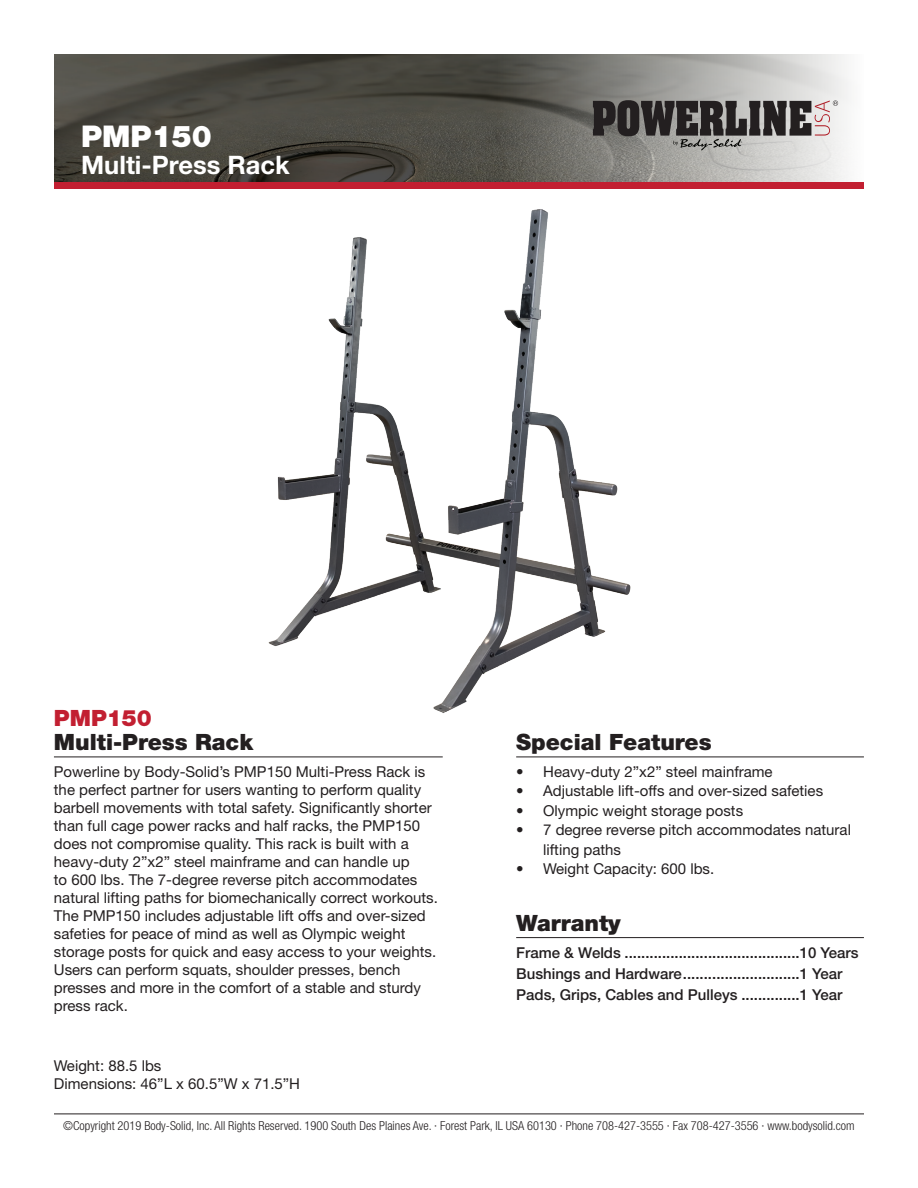
<style>
.page{position:relative;width:918px;height:1188px;background:#fff}
.page>*{position:absolute;margin:0;border:0;box-sizing:border-box;transform-origin:0 0}
.t1{font:900 30px "Helvetica Neue LT Std";color:#fff}
.t2{font:700 25.5px "Helvetica Neue LT Std";color:#fff}
.t3{font:900 22.5px "Helvetica Neue LT Std";color:#231f20}
.t4{font:900 22.5px "Helvetica Neue LT Std";color:#c21f31}
.t5{font:15px/18px "Helvetica Neue LT Std";color:#231f20}
.t6{font:500 15px/21px "Helvetica Neue LT Std";color:#231f20}
.t7{font:300 condensed 12.3px "Helvetica Neue LT Std";color:#231f20}
</style>
<div class="page">
<img style="left:54px;top:54px;width:444px;height:128px">
<svg style="left:498px;top:54px;width:351px;height:128px"></svg>
<div style="left:54px;top:182px;width:810px;height:7px;background:#c21f31"></div>
<svg style="left:593px;top:100px;width:245px;height:50px"></svg>
<hr style="left:54px;top:1114px;width:810px;height:1px;background:#231f20">
<hr style="left:54px;top:757px;width:389px;height:1px;background:#231f20">
<hr style="left:516px;top:757px;width:348px;height:1px;background:#231f20">
<hr style="left:516px;top:937px;width:348px;height:1px;background:#231f20">
<img style="left:268px;top:209px;width:363px;height:504px">
<h1 class="t1" style="left:81px;top:118px;width:132px">PMP150</h1>
<h2 class="t2" style="left:81px;top:149px;width:210px">Multi-Press Rack</h2>
<h3 class="t4" style="left:54px;top:705px;width:100px">PMP150</h3>
<h3 class="t3" style="left:54px;top:728px;width:201px">Multi-Press Rack</h3>
<h3 class="t3" style="left:516px;top:728px;width:197px">Special Features</h3>
<p class="t5" style="left:54px;top:762px;width:385px">Powerline by Body-Solid’s PMP150 Multi-Press Rack is the perfect partner for users wanting to perform quality barbell movements with total safety. Significantly shorter than full cage power racks and half racks, the PMP150 does not compromise quality. This rack is built with a heavy-duty 2”x2” steel mainframe and can handle up<br>to 600 lbs. The 7-degree reverse pitch accommodates natural lifting paths for biomechanically correct workouts.<br>The PMP150 includes adjustable lift offs and over-sized safeties for peace of mind as well as Olympic weight storage posts for quick and easy access to your weights.<br>Users can perform squats, shoulder presses, bench presses and more in the comfort of a stable and sturdy press rack.</p>
<p class="t5" style="left:516px;top:762px;width:258px">• Heavy-duty 2”x2” steel mainframe</p>
<p class="t5" style="left:516px;top:782px;width:309px">• Adjustable lift-offs and over-sized safeties</p>
<p class="t5" style="left:516px;top:801px;width:229px">• Olympic weight storage posts</p>
<p class="t5" style="left:543px;top:820px;width:309px;line-height:19.5px;text-indent:-27px">• 7 degree reverse pitch accommodates natural lifting paths</p>
<p class="t5" style="left:516px;top:860px;width:200px">• Weight Capacity: 600 lbs.</p>
<h3 class="t3" style="left:516px;top:909px;width:106px">Warranty</h3>
<p class="t6" style="left:516px;top:942px;width:344px">Frame &amp; Welds ..........................................10 Years<br>Bushings and Hardware............................1 Year<br>Pads, Grips, Cables and Pulleys ..............1 Year</p>
<p class="t5" style="left:54px;top:1056px;width:248px">Weight: 88.5 lbs<br>Dimensions: 46”L x 60.5”W x 71.5”H</p>
<p class="t7" style="left:63px;top:1118px;width:793px">©Copyright 2019 Body-Solid, Inc. All Rights Reserved. 1900 South Des Plaines Ave. · Forest Park, IL USA 60130 · Phone 708-427-3555 · Fax 708-427-3556 · www.bodysolid.com</p>
</div>
